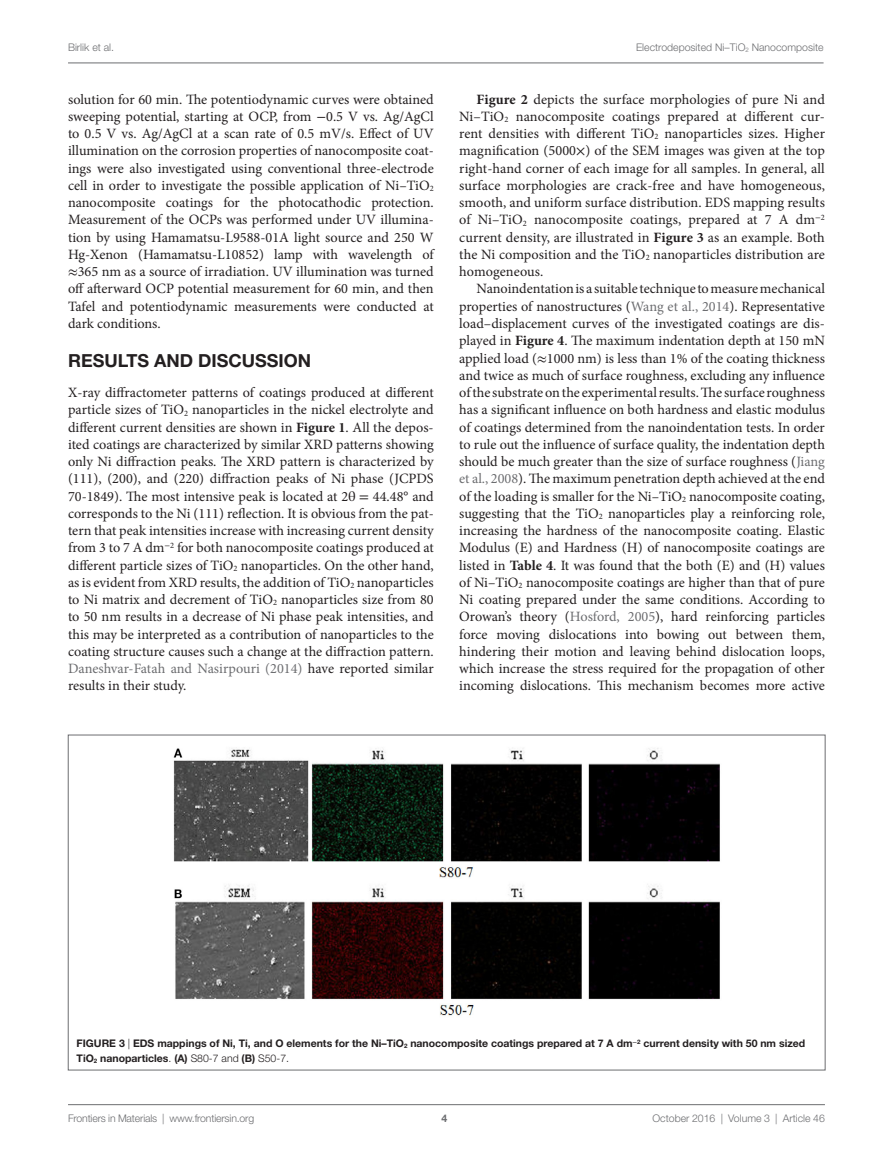
<style>
.page{position:relative;width:893px;height:1170px;background:#fff}
.page>*{position:absolute;margin:0;border:0;box-sizing:border-box;transform-origin:0 0}
.t1{font:700 18px "Helvetica Neue LT Std";color:#231f20}
.t2{font:14.25px/17.2px "Minion Pro";color:#231f20;text-align:justify}
.t3{font:700 10.5px/14.2px "Helvetica Neue LT Std";color:#231f20}
.t4{font:300 10.5px "Helvetica Neue LT Std";color:#6c6d70}
.t5{font:700 10.5px "Helvetica Neue LT Std";color:#6c6d70}
.s1{font-family:"STIX General"}
.s2{font-weight:700}
.s3{color:#6c6d70}
.s4{font-weight:300}
</style>
<div class="page">
<hr style="left:68px;top:63px;width:756px;height:1px;background:#6c6d70">
<hr style="left:68px;top:1104px;width:757px;height:1px;background:#6c6d70">
<img style="left:173px;top:748px;width:547px;height:268px">
<p class="t4" style="left:68px;top:41px;width:48px">Birlik et al.</p>
<p class="t4" style="left:636px;top:41px;width:189px">Electrodeposited Ni–TiO<sub>2</sub> Nanocomposite</p>
<p class="t2" style="left:68px;top:90px;width:367px">solution for 60 min. The potentiodynamic curves were obtained sweeping potential, starting at OCP, from <span class="s1">−</span>0.5 V vs. Ag/AgCl to 0.5 V vs. Ag/AgCl at a scan rate of 0.5 mV/s. Effect of UV illumination on the corrosion properties of nanocomposite coat&shy;ings were also investigated using conventional three-electrode cell in order to investigate the possible application of Ni–TiO<sub>2 </sub>nanocomposite coatings for the photocathodic protection.<br>Measurement of the OCPs was performed under UV illumina&shy;tion by using Hamamatsu-L9588-01A light source and 250 W Hg-Xenon (Hamamatsu-L10852) lamp with wavelength of <span class="s1">≈</span>365 nm as a source of irradiation. UV illumination was turned off afterward OCP potential measurement for 60 min, and then Tafel and potentiodynamic measurements were conducted at dark conditions.</p>
<p class="t1" style="left:68px;top:349px;width:13px">RES</p>
<p class="t1" style="left:104px;top:349px;width:206px">ULTS AN D DISCUSSION</p>
<p class="t2" style="left:68px;top:384px;width:367px">X-ray diffractometer patterns of coatings produced at different particle sizes of TiO<sub>2</sub> nanoparticles in the nickel electrolyte and different current densities are shown in <span class="s2">Figure 1</span>. All the depos&shy;ited coatings are characterized by similar XRD patterns showing only Ni diffraction peaks. The XRD pattern is characterized by (111), (200), and (220) diffraction peaks of Ni phase (JCPDS 70-1849). The most intensive peak is located at 2<span class="s1">θ =</span> 44.48° and corresponds to the Ni (111) reflection. It is obvious from the pat&shy;tern that peak intensities increase with increasing current density from 3 to 7 A dm<sup>−</sup><sup>2</sup> for both nanocomposite coatings produced at different particle sizes of TiO<sub>2</sub> nanoparticles. On the other hand, as is evident from XRD results, the addition of TiO<sub>2</sub> nanoparticles to Ni matrix and decrement of TiO<sub>2</sub> nanoparticles size from 80 to 50 nm results in a decrease of Ni phase peak intensities, and this may be interpreted as a contribution of nanoparticles to the coating structure causes such a change at the diffraction pattern.<br><span class="s3">Daneshvar-Fatah and Nasirpouri (2014)</span> have reported similar results in their study.</p>
<p class="t2" style="left:459px;top:90px;width:367px;text-indent:17px"><span class="s2">Figure 2</span> depicts the surface morphologies of pure Ni and Ni–TiO<sub>2</sub> nanocomposite coatings prepared at different cur&shy;rent densities with different TiO<sub>2</sub> nanoparticles sizes. Higher magnification (5000<span class="s1">×</span>) of the SEM images was given at the top right-hand corner of each image for all samples. In general, all surface morphologies are crack-free and have homogeneous, smooth, and uniform surface distribution. EDS mapping results of Ni–TiO<sub>2</sub> nanocomposite coatings, prepared at 7 A dm<sup>−</sup><sup>2 </sup>current density, are illustrated in <span class="s2">Figure 3</span> as an example. Both the Ni composition and the TiO<sub>2</sub> nanoparticles distribution are homogeneous.</p>
<p class="t2" style="left:459px;top:280px;width:367px;text-indent:17px">Nanoindentation is a suitable technique to measure mechanical properties of nanostructures (<span class="s3">Wang et al., 2014</span>). Representative load–displacement curves of the investigated coatings are dis&shy;played in <span class="s2">Figure 4</span>. The maximum indentation depth at 150 mN applied load (<span class="s1">≈</span>1000 nm) is less than 1% of the coating thickness and twice as much of surface roughness, excluding any influence of the substrate on the experimental results. The surface roughness has a significant influence on both hardness and elastic modulus of coatings determined from the nanoindentation tests. In order to rule out the influence of surface quality, the indentation depth should be much greater than the size of surface roughness (<span class="s3">Jiang et al., 2008</span>). The maximum penetration depth achieved at the end of the loading is smaller for the Ni–TiO<sub>2</sub> nanocomposite coating, suggesting that the TiO<sub>2</sub> nanoparticles play a reinforcing role, increasing the hardness of the nanocomposite coating. Elastic Modulus (E) and Hardness (H) of nanocomposite coatings are listed in <span class="s2">Table 4</span>. It was found that the both (E) and (H) values of Ni–TiO<sub>2</sub> nanocomposite coatings are higher than that of pure Ni coating prepared under the same conditions. According to Orowan’s theory (<span class="s3">Hosford, 2005</span>), hard reinforcing particles force moving dislocations into bowing out between them, hindering their motion and leaving behind dislocation loops, which increase the stress required for the propagation of other incoming dislocations. This mechanism becomes more active</p>
<p class="t3" style="left:77px;top:1036px;width:730px">FIG URE 3 <span class="s4">|</span> EDS mappings of Ni, Ti, and O elements for the Ni–TiO<sub>2</sub> nanocomposite coatings prepared at 7 A dm<sup>−</sup><sup>2</sup> current density with 50 nm sized<br>TiO<sub>2</sub> nanoparticles<span class="s4">.</span> (A) <span class="s4">S80-7 and</span> (B) <span class="s4">S50-7.</span></p>
<p class="t4" style="left:68px;top:1111px;width:188px">Frontiers in Materials | www.frontiersin.org</p>
<p class="t4" style="left:652px;top:1111px;width:174px">October 2016 | Volume 3 | Article 46</p>
<p class="t5" style="left:441px;top:1111px;width:7px">4</p>
</div>
